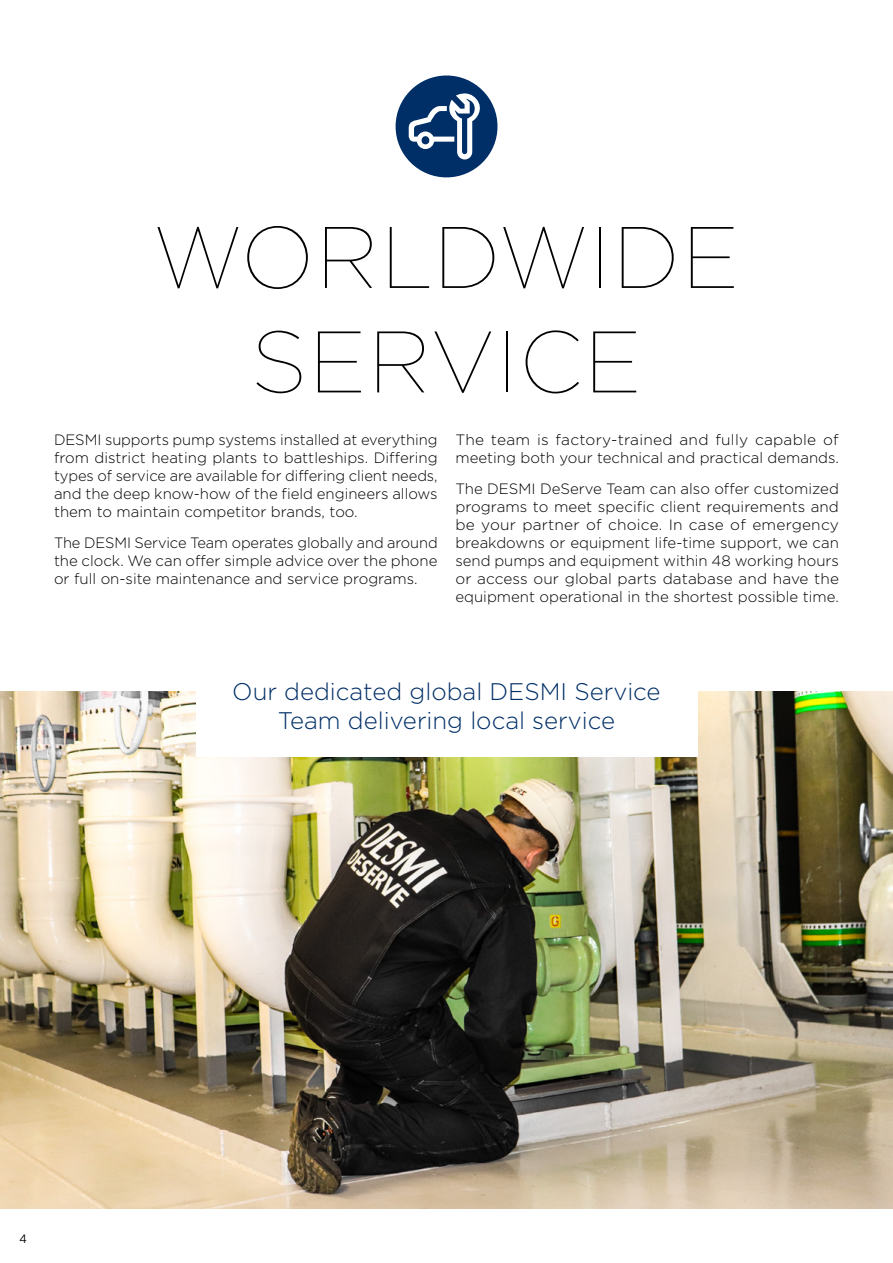
<style>
.page{position:relative;width:893px;height:1263px;background:#fff}
.page>*{position:absolute;margin:0;border:0;box-sizing:border-box;transform-origin:0 0}
.t1{font:100 87px/104.4px "Gotham";letter-spacing:.02em;color:#000;text-align:center}
.t2{font:300 24px/28.8px "Gotham";color:#002f67;text-align:center}
.t3{font:300 15px/18px "Gotham";color:#000;text-align:justify}
.t4{font:12px "Gotham";color:#000}
</style>
<div class="page">
<img style="left:0;top:691px;width:893px;height:518px">
<div style="left:396px;top:75px;width:101px;height:102px;background:#002f67;border-radius:50%"></div>
<svg style="left:409px;top:89px;width:76px;height:70px"></svg>
<div style="left:196px;top:649px;width:501px;height:108px;background:#fff"></div>
<h1 class="t1" style="left:154px;top:202px;width:587px">WORLDWIDE<br>SERVICE</h1>
<p class="t3" style="left:54px;top:431px;width:385px">DESMI supports pump systems installed at everything from district heating plants to battleships. Differing types of service are available for differing client needs, and the deep know-how of the field engineers allows them to maintain competitor brands, too.</p>
<p class="t3" style="left:54px;top:533px;width:385px">The DESMI Service Team operates globally and around the clock. We can offer simple advice over the phone or full on-site maintenance and service programs.</p>
<p class="t3" style="left:455px;top:431px;width:385px">The team is factory-trained and fully capable of meeting both your technical and practical demands.</p>
<p class="t3" style="left:455px;top:479px;width:385px">The DESMI DeServe Team can also offer customized programs to meet specific client requirements and be your partner of choice. In case of emergency breakdowns or equipment life-time support, we can send pumps and equipment within 48 working hours or access our global parts database and have the equipment operational in the shortest possible time.</p>
<h2 class="t2" style="left:232px;top:676px;width:430px">Our dedicated global DESMI Service<br>Team delivering local service</h2>
<p class="t4" style="left:20px;top:1231px;width:9px">4</p>
</div>
